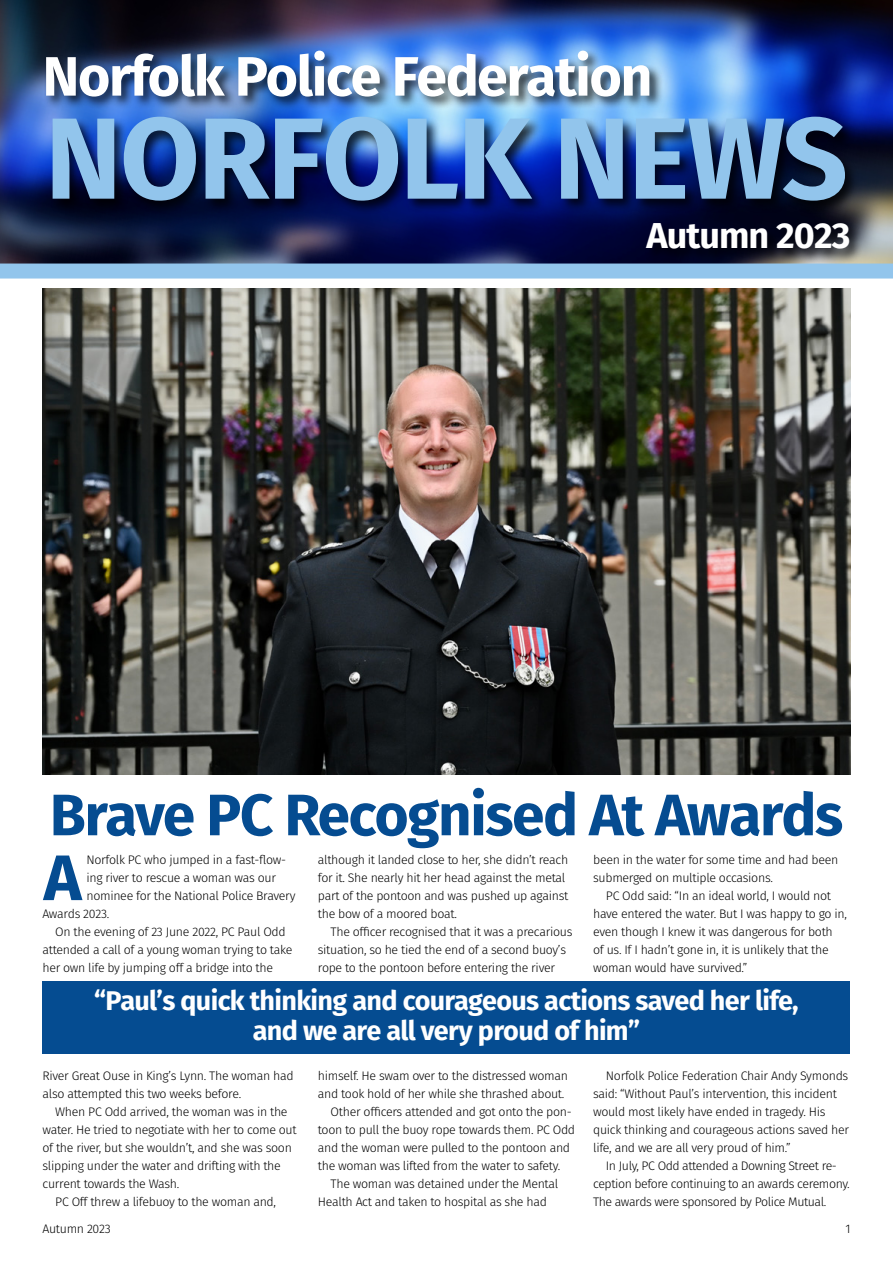
<style>
.page{position:relative;width:893px;height:1263px;background:#fff}
.page>*{position:absolute;margin:0;border:0;box-sizing:border-box;transform-origin:0 0}
.t1{font:700 115.5px "Fira Sans";letter-spacing:-.015em;color:#92c5ec}
.t2{font:700 64.35px "Fira Sans";color:#054c91}
.t3{font:700 58.5px "Fira Sans";letter-spacing:-.025em;color:#054c91}
.t4{font:700 55.5px "Fira Sans";letter-spacing:-.025em;color:#fff}
.t5{font:700 36px "Fira Sans";letter-spacing:-.025em;color:#fff}
.t6{font:700 27px/30px "Fira Sans";letter-spacing:-.025em;color:#fff;text-align:center}
.t7{font:300 12.3px/18px "Fira Sans";letter-spacing:-.025em;color:#000}
</style>
<div class="page">
<img style="left:0;top:0;width:893px;height:264px">
<div style="left:0;top:264px;width:893px;height:15px;background:#92c5ec"></div>
<div style="left:44px;top:48px;width:819px;height:215px;background:#000;opacity:.75"></div>
<div style="left:43px;top:981px;width:807px;height:72px;background:#054c91"></div>
<img style="left:43px;top:288px;width:807px;height:486px">
<h3 class="t4" style="left:43px;top:37px;width:611px">Norfolk Police Federation</h3>
<h1 class="t1" style="left:45px;top:77px;width:804px">NORFOLK NEWS</h1>
<h3 class="t5" style="left:646px;top:210px;width:206px">Autumn 2023</h3>
<h3 class="t3" style="left:50px;top:774px;width:795px">Brave PC Recognised At Awards</h3>
<h2 class="t2" style="left:44px;top:832px;width:39px">A</h2>
<p class="t7" style="left:86px;top:851px;width:201px">Norfolk PC who jumped in a fast-flow-</p>
<p class="t7" style="left:318px;top:851px;width:252px">although it landed close to her, she didn’t reach for it. She nearly hit her head against the metal part of the pontoon and was pushed up against the bow of a moored boat.</p>
<p class="t7" style="left:318px;top:923px;width:256px;text-indent:13px">The officer recognised that it was a precarious situation, so he tied the end of a second buoy’s rope to the pontoon before entering the river</p>
<p class="t7" style="left:593px;top:851px;width:247px">been in the water for some time and had been submerged on multiple occasions.</p>
<p class="t7" style="left:593px;top:887px;width:255px;text-indent:13px">PC Odd said: “In an ideal world, I would not have entered the water. But I was happy to go in, even though I knew it was dangerous for both<br>of us. If I hadn’t gone in, it is unlikely that the woman would have survived.”</p>
<p class="t7" style="left:86px;top:869px;width:191px">ing river to rescue a woman was our</p>
<p class="t7" style="left:86px;top:887px;width:211px">nominee for the National Police Bravery</p>
<p class="t7" style="left:43px;top:905px;width:68px">Awards 2023.</p>
<p class="t7" style="left:55px;top:923px;width:232px">On the evening of 23 June 2022, PC Paul Odd</p>
<p class="t7" style="left:43px;top:941px;width:251px">attended a call of a young woman trying to take</p>
<p class="t7" style="left:43px;top:959px;width:232px">her own life by jumping off a bridge into the</p>
<h3 class="t6" style="left:94px;top:986px;width:706px">“Paul’s quick thinking and courageous actions saved her life, and we are all very proud of him”</h3>
<p class="t7" style="left:43px;top:1067px;width:253px">River Great Ouse in King’s Lynn. The woman had also attempted this two weeks before.</p>
<p class="t7" style="left:55px;top:1103px;width:234px">When PC Odd arrived, the woman was in the</p>
<p class="t7" style="left:43px;top:1121px;width:256px">water. He tried to negotiate with her to come out</p>
<p class="t7" style="left:43px;top:1139px;width:251px">of the river, but she wouldn’t, and she was soon</p>
<p class="t7" style="left:43px;top:1157px;width:240px">slipping under the water and drifting with the</p>
<p class="t7" style="left:43px;top:1175px;width:138px">current towards the Wash.</p>
<p class="t7" style="left:55px;top:1193px;width:222px">PC Off threw a lifebuoy to the woman and,</p>
<p class="t7" style="left:318px;top:1067px;width:252px">himself. He swam over to the distressed woman</p>
<p class="t7" style="left:318px;top:1085px;width:248px">and took hold of her while she thrashed about.</p>
<p class="t7" style="left:331px;top:1103px;width:243px">Other officers attended and got onto the pon-</p>
<p class="t7" style="left:318px;top:1121px;width:259px">toon to pull the buoy rope towards them. PC Odd</p>
<p class="t7" style="left:318px;top:1139px;width:254px">and the woman were pulled to the pontoon and</p>
<p class="t7" style="left:318px;top:1157px;width:244px">the woman was lifted from the water to safety.</p>
<p class="t7" style="left:331px;top:1175px;width:229px">The woman was detained under the Mental</p>
<p class="t7" style="left:318px;top:1193px;width:231px">Health Act and taken to hospital as she had</p>
<p class="t7" style="left:593px;top:1067px;width:257px;text-indent:13px">Norfolk Police Federation Chair Andy Symonds said: “Without Paul’s intervention, this incident would most likely have ended in tragedy. His quick thinking and courageous actions saved her life, and we are all very proud of him.”</p>
<p class="t7" style="left:593px;top:1157px;width:258px;text-indent:13px">In July, PC Odd attended a Downing Street re&shy;ception before continuing to an awards ceremony.<br>The awards were sponsored by Police Mutual.</p>
<p class="t7" style="left:43px;top:1220px;width:70px">Autumn 2023</p>
<p class="t7" style="left:845px;top:1220px;width:7px">1</p>
</div>
